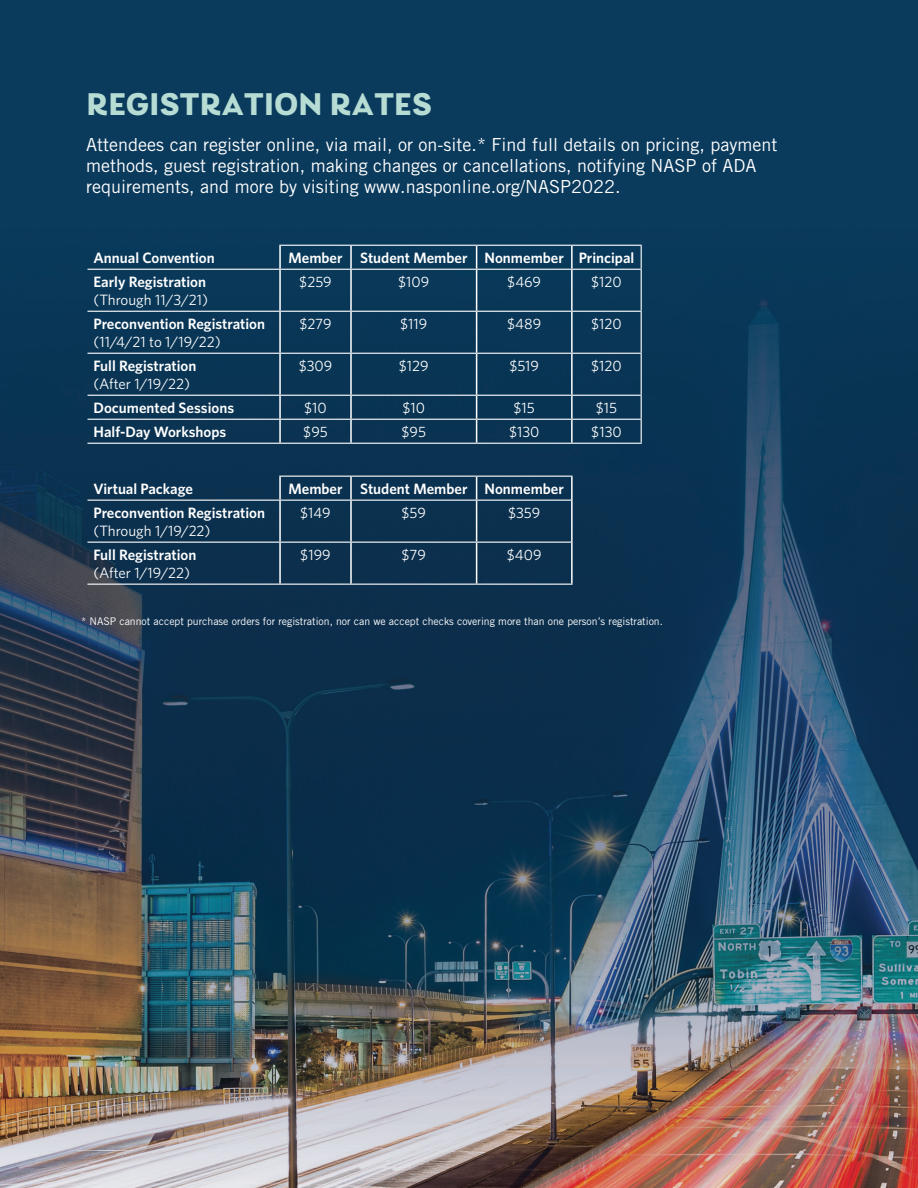
<style>
.page{position:relative;width:918px;height:1188px;background:#fff}
.page>*{position:absolute;margin:0;border:0;box-sizing:border-box;transform-origin:0 0}
.t1{font:700 33px "Laca";letter-spacing:.01em;color:#b6dcd4}
.t2{font:18px/21px "Trade Gothic";color:#fff}
.t3{font:600 15px "Whitney";color:#fff}
.t4{font:15px "Whitney";color:#fff}
.t5{font:10.5px "Trade Gothic";color:#fff}
</style>
<div class="page">
<img style="left:0;top:0;width:918px;height:1188px">
<hr style="left:279px;top:246px;width:2px;height:23px;background:#fff">
<hr style="left:350px;top:246px;width:2px;height:23px;background:#fff">
<svg style="left:476px;top:246px;width:1px;height:23px"></svg>
<hr style="left:571px;top:246px;width:2px;height:23px;background:#fff">
<hr style="left:279px;top:270px;width:2px;height:41px;background:#fff">
<hr style="left:350px;top:270px;width:2px;height:41px;background:#fff">
<hr style="left:476px;top:270px;width:1px;height:41px;background:#fff">
<hr style="left:571px;top:270px;width:2px;height:41px;background:#fff">
<hr style="left:279px;top:312px;width:2px;height:41px;background:#fff">
<hr style="left:350px;top:312px;width:2px;height:41px;background:#fff">
<hr style="left:476px;top:312px;width:1px;height:41px;background:#fff">
<hr style="left:571px;top:312px;width:2px;height:41px;background:#fff">
<hr style="left:279px;top:354px;width:2px;height:41px;background:#fff">
<hr style="left:350px;top:354px;width:2px;height:41px;background:#fff">
<hr style="left:476px;top:354px;width:1px;height:41px;background:#fff">
<hr style="left:571px;top:354px;width:2px;height:41px;background:#fff">
<hr style="left:279px;top:396px;width:2px;height:23px;background:#fff">
<hr style="left:350px;top:396px;width:2px;height:23px;background:#fff">
<hr style="left:571px;top:396px;width:2px;height:23px;background:#fff">
<hr style="left:279px;top:420px;width:2px;height:23px;background:#fff">
<hr style="left:350px;top:420px;width:2px;height:23px;background:#fff">
<svg style="left:476px;top:396px;width:1px;height:47px"></svg>
<hr style="left:571px;top:420px;width:2px;height:23px;background:#fff">
<hr style="left:279px;top:245px;width:72px;height:1px;background:#fff">
<hr style="left:351px;top:245px;width:126px;height:1px;background:#fff">
<hr style="left:477px;top:245px;width:95px;height:1px;background:#fff">
<hr style="left:572px;top:245px;width:70px;height:1px;background:#fff">
<svg style="left:641px;top:246px;width:1px;height:23px"></svg>
<hr style="left:87px;top:269px;width:193px;height:1px;background:#fff">
<hr style="left:280px;top:269px;width:71px;height:1px;background:#fff">
<hr style="left:351px;top:269px;width:126px;height:1px;background:#fff">
<hr style="left:477px;top:269px;width:95px;height:1px;background:#fff">
<hr style="left:572px;top:269px;width:70px;height:1px;background:#fff">
<hr style="left:641px;top:270px;width:1px;height:41px;background:#fff">
<hr style="left:87px;top:311px;width:193px;height:1px;background:#fff">
<hr style="left:280px;top:311px;width:71px;height:1px;background:#fff">
<hr style="left:351px;top:311px;width:126px;height:1px;background:#fff">
<hr style="left:477px;top:311px;width:95px;height:1px;background:#fff">
<hr style="left:572px;top:311px;width:70px;height:1px;background:#fff">
<hr style="left:641px;top:312px;width:1px;height:41px;background:#fff">
<hr style="left:87px;top:353px;width:193px;height:1px;background:#fff">
<hr style="left:280px;top:353px;width:71px;height:1px;background:#fff">
<hr style="left:351px;top:353px;width:126px;height:1px;background:#fff">
<hr style="left:477px;top:353px;width:95px;height:1px;background:#fff">
<hr style="left:572px;top:353px;width:70px;height:1px;background:#fff">
<hr style="left:641px;top:354px;width:1px;height:41px;background:#fff">
<hr style="left:87px;top:395px;width:193px;height:1px;background:#fff">
<hr style="left:280px;top:395px;width:71px;height:1px;background:#fff">
<hr style="left:351px;top:395px;width:126px;height:1px;background:#fff">
<hr style="left:477px;top:395px;width:95px;height:1px;background:#fff">
<hr style="left:572px;top:395px;width:70px;height:1px;background:#fff">
<hr style="left:87px;top:419px;width:193px;height:1px;background:#fff">
<hr style="left:280px;top:419px;width:71px;height:1px;background:#fff">
<hr style="left:351px;top:419px;width:126px;height:1px;background:#fff">
<hr style="left:477px;top:419px;width:95px;height:1px;background:#fff">
<hr style="left:572px;top:419px;width:70px;height:1px;background:#fff">
<svg style="left:641px;top:396px;width:1px;height:47px"></svg>
<hr style="left:87px;top:443px;width:193px;height:1px;background:#fff">
<hr style="left:280px;top:443px;width:71px;height:1px;background:#fff">
<hr style="left:351px;top:443px;width:126px;height:1px;background:#fff">
<hr style="left:477px;top:443px;width:95px;height:1px;background:#fff">
<hr style="left:572px;top:443px;width:70px;height:1px;background:#fff">
<hr style="left:279px;top:477px;width:2px;height:23px;background:#fff">
<hr style="left:350px;top:477px;width:2px;height:23px;background:#fff">
<svg style="left:476px;top:477px;width:1px;height:23px"></svg>
<hr style="left:571px;top:477px;width:2px;height:23px;background:#fff">
<hr style="left:279px;top:501px;width:2px;height:41px;background:#fff">
<hr style="left:350px;top:501px;width:2px;height:41px;background:#fff">
<hr style="left:476px;top:501px;width:1px;height:41px;background:#fff">
<hr style="left:571px;top:500px;width:2px;height:42px;background:#fff">
<hr style="left:279px;top:543px;width:2px;height:41px;background:#fff">
<hr style="left:350px;top:543px;width:2px;height:41px;background:#fff">
<hr style="left:476px;top:543px;width:1px;height:41px;background:#fff">
<hr style="left:571px;top:542px;width:2px;height:42px;background:#fff">
<hr style="left:279px;top:476px;width:72px;height:1px;background:#fff">
<hr style="left:351px;top:476px;width:126px;height:1px;background:#fff">
<hr style="left:477px;top:476px;width:96px;height:1px;background:#fff">
<hr style="left:87px;top:500px;width:193px;height:1px;background:#fff">
<hr style="left:280px;top:500px;width:71px;height:1px;background:#fff">
<hr style="left:351px;top:500px;width:126px;height:1px;background:#fff">
<hr style="left:477px;top:500px;width:94px;height:1px;background:#fff">
<hr style="left:87px;top:542px;width:193px;height:1px;background:#fff">
<hr style="left:280px;top:542px;width:71px;height:1px;background:#fff">
<hr style="left:351px;top:542px;width:126px;height:1px;background:#fff">
<hr style="left:477px;top:542px;width:94px;height:1px;background:#fff">
<hr style="left:87px;top:584px;width:193px;height:1px;background:#fff">
<hr style="left:280px;top:584px;width:71px;height:1px;background:#fff">
<hr style="left:351px;top:584px;width:126px;height:1px;background:#fff">
<hr style="left:477px;top:584px;width:96px;height:1px;background:#fff">
<p class="t1" style="left:86px;top:84px;width:347px">REGISTRATION RATES</p>
<p class="t2" style="left:86px;top:133px;width:693px">Attendees can register online, via mail, or on-site.* Find full details on pricing, payment methods, guest registration, making changes or cancellations, notifying NASP of ADA requirements, and more by visiting www.nasponline.org/NASP2022.</p>
<p class="t3" style="left:93px;top:249px;width:123px">Annual Convention</p>
<p class="t3" style="left:288px;top:249px;width:56px">Member</p>
<p class="t3" style="left:360px;top:249px;width:109px">Student Member</p>
<p class="t3" style="left:485px;top:249px;width:81px">Nonmember</p>
<p class="t3" style="left:579px;top:249px;width:57px">Principal</p>
<p class="t3" style="left:93px;top:273px;width:114px">Early Registration</p>
<p class="t4" style="left:93px;top:291px;width:116px">(Through 11/3/21)</p>
<p class="t4" style="left:299px;top:273px;width:34px">$259</p>
<p class="t4" style="left:398px;top:273px;width:33px">$109</p>
<p class="t4" style="left:507px;top:273px;width:35px">$469</p>
<p class="t4" style="left:591px;top:273px;width:32px">$120</p>
<p class="t3" style="left:93px;top:315px;width:173px">Preconvention Registration</p>
<p class="t4" style="left:93px;top:333px;width:129px">(11/4/21 to 1/19/22)</p>
<p class="t3" style="left:93px;top:357px;width:105px">Full Registration</p>
<p class="t4" style="left:93px;top:375px;width:98px">(After 1/19/22)</p>
<p class="t4" style="left:299px;top:315px;width:34px">$279</p>
<p class="t4" style="left:400px;top:315px;width:29px">$119</p>
<p class="t4" style="left:507px;top:315px;width:35px">$489</p>
<p class="t4" style="left:591px;top:315px;width:32px">$120</p>
<p class="t4" style="left:299px;top:357px;width:35px">$309</p>
<p class="t4" style="left:399px;top:357px;width:31px">$129</p>
<p class="t4" style="left:509px;top:357px;width:31px">$519</p>
<p class="t4" style="left:591px;top:357px;width:32px">$120</p>
<p class="t3" style="left:93px;top:399px;width:142px">Documented Sessions</p>
<p class="t4" style="left:304px;top:399px;width:24px">$10</p>
<p class="t4" style="left:403px;top:399px;width:24px">$10</p>
<p class="t4" style="left:514px;top:399px;width:23px">$15</p>
<p class="t4" style="left:596px;top:399px;width:23px">$15</p>
<p class="t3" style="left:93px;top:423px;width:134px">Half-Day Workshops</p>
<p class="t4" style="left:303px;top:423px;width:26px">$95</p>
<p class="t4" style="left:402px;top:423px;width:26px">$95</p>
<p class="t4" style="left:509px;top:423px;width:32px">$130</p>
<p class="t4" style="left:591px;top:423px;width:32px">$130</p>
<p class="t3" style="left:93px;top:480px;width:101px">Virtual Package</p>
<p class="t3" style="left:288px;top:480px;width:56px">Member</p>
<p class="t3" style="left:360px;top:480px;width:109px">Student Member</p>
<p class="t3" style="left:485px;top:480px;width:81px">Nonmember</p>
<p class="t3" style="left:93px;top:504px;width:173px">Preconvention Registration</p>
<p class="t4" style="left:93px;top:522px;width:119px">(Through 1/19/22)</p>
<p class="t4" style="left:300px;top:504px;width:32px">$149</p>
<p class="t4" style="left:402px;top:504px;width:26px">$59</p>
<p class="t4" style="left:508px;top:504px;width:34px">$359</p>
<p class="t3" style="left:93px;top:546px;width:105px">Full Registration</p>
<p class="t4" style="left:93px;top:564px;width:98px">(After 1/19/22)</p>
<p class="t4" style="left:300px;top:546px;width:32px">$199</p>
<p class="t4" style="left:402px;top:546px;width:26px">$79</p>
<p class="t4" style="left:507px;top:546px;width:36px">$409</p>
<p class="t5" style="left:81px;top:615px;width:584px">* NASP cannot accept purchase orders for registration, nor can we accept checks covering more than one person’s registration.</p>
</div>
